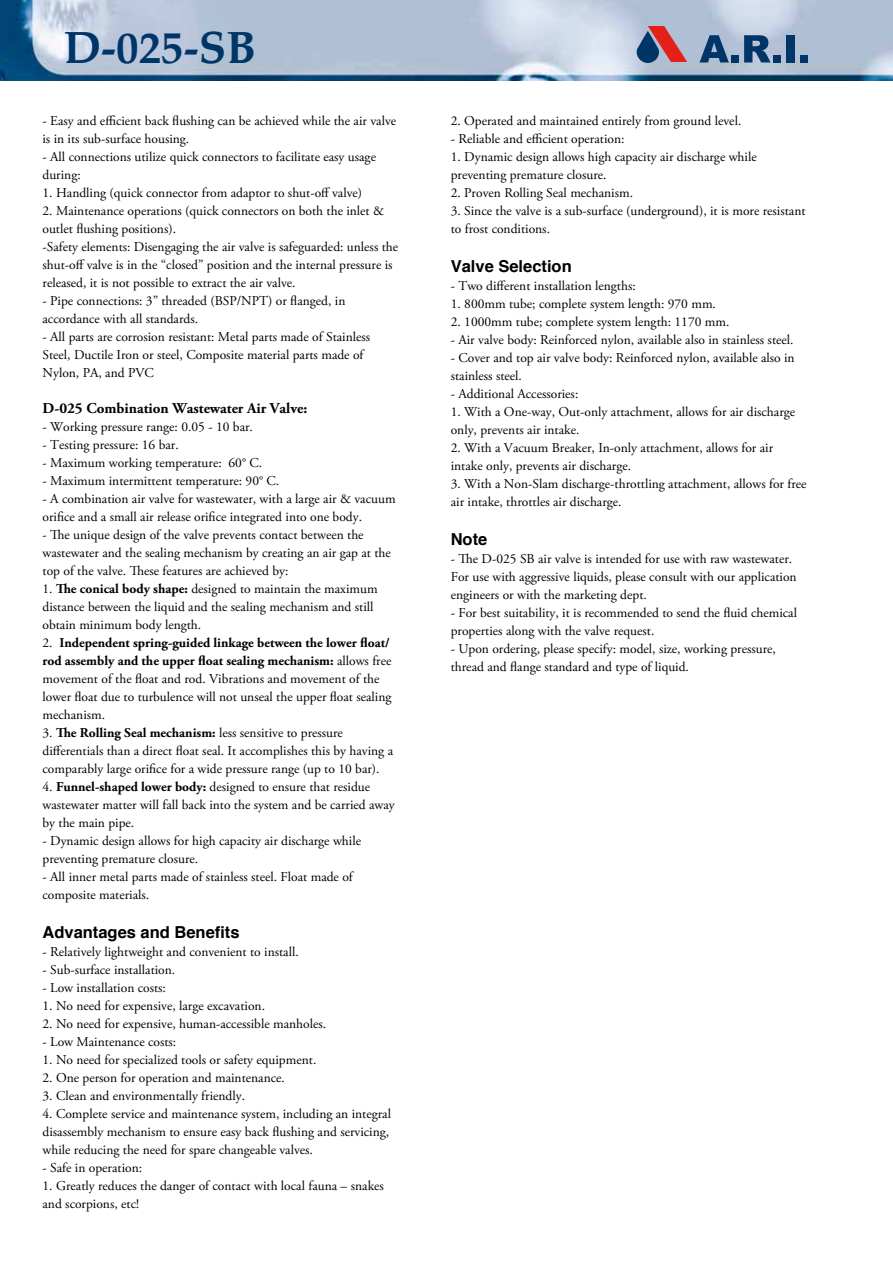
<style>
.page{position:relative;width:893px;height:1263px;background:#fff}
.page>*{position:absolute;margin:0;border:0;box-sizing:border-box;transform-origin:0 0}
.t1{font:700 45px "Palatino";color:#003567}
.t2{font:700 16.5px "Helvetica";color:#000}
.t3{font:700 15px "Adobe Garamond Pro";color:#000}
.t4{font:13.5px/18px "Adobe Garamond Pro";color:#000}
.s1{font-weight:700}
</style>
<div class="page">
<img style="left:0;top:0;width:893px;height:81px">
<svg style="left:635px;top:26px;width:52px;height:37px;background:#976f81"></svg>
<svg style="left:699px;top:35px;width:30px;height:27px"></svg>
<div style="left:731px;top:55px;width:8px;height:7px;background:#003567"></div>
<svg style="left:744px;top:35px;width:27px;height:27px"></svg>
<div style="left:773px;top:55px;width:8px;height:7px;background:#003567"></div>
<div style="left:786px;top:35px;width:8px;height:27px;background:#003567"></div>
<div style="left:800px;top:55px;width:8px;height:7px;background:#003567"></div>
<h1 class="t1" style="left:64px;top:9px;width:194px">D-025-SB</h1>
<p class="t4" style="left:43px;top:112px;width:355px">- Easy and efficient back flushing can be achieved while the air valve is in its sub-surface housing.</p>
<p class="t4" style="left:43px;top:148px;width:335px">- All connections utilize quick connectors to facilitate easy usage during:</p>
<p class="t4" style="left:43px;top:184px;width:321px">1. Handling (quick connector from adaptor to shut-off valve)</p>
<p class="t4" style="left:43px;top:202px;width:357px">2. Maintenance operations (quick connectors on both the inlet &amp; outlet flushing positions).<br>-Safety elements: Disengaging the air valve is safeguarded: unless the shut-off valve is in the “closed” position and the internal pressure is released, it is not possible to extract the air valve.</p>
<p class="t4" style="left:43px;top:292px;width:304px">- Pipe connections: 3” threaded (BSP/NPT) or flanged, in accordance with all standards.</p>
<p class="t4" style="left:43px;top:328px;width:329px">- All parts are corrosion resistant: Metal parts made of Stainless<br>Steel, Ductile Iron or steel, Composite material parts made of<br>Nylon, PA, and PVC</p>
<p class="t3" style="left:43px;top:399px;width:266px">D-025 Combination Wastewater Air Valve:</p>
<p class="t4" style="left:43px;top:418px;width:212px">- Working pressure range: 0.05 - 10 bar.</p>
<p class="t4" style="left:43px;top:436px;width:138px">- Testing pressure: 16 bar.</p>
<p class="t4" style="left:43px;top:454px;width:221px">- Maximum working temperature: 60° C.</p>
<p class="t4" style="left:43px;top:472px;width:238px">- Maximum intermittent temperature: 90° C.</p>
<p class="t4" style="left:43px;top:490px;width:355px">- A combination air valve for wastewater, with a large air &amp; vacuum orifice and a small air release orifice integrated into one body.</p>
<p class="t4" style="left:43px;top:526px;width:350px">- The unique design of the valve prevents contact between the wastewater and the sealing mechanism by creating an air gap at the top of the valve. These features are achieved by:</p>
<p class="t4" style="left:43px;top:580px;width:337px">1. <span class="s1">The conical body shape:</span> designed to maintain the maximum distance between the liquid and the sealing mechanism and still obtain minimum body length.</p>
<p class="t4" style="left:43px;top:634px;width:351px">2. <span class="s1">Independent spring-guided linkage between the lower float/ rod assembly and the upper float sealing mechanism:</span> allows free movement of the float and rod. Vibrations and movement of the lower float due to turbulence will not unseal the upper float sealing mechanism.</p>
<p class="t4" style="left:43px;top:724px;width:352px">3. <span class="s1">The Rolling Seal mechanism:</span> less sensitive to pressure differentials than a direct float seal. It accomplishes this by having a comparably large orifice for a wide pressure range (up to 10 bar).</p>
<p class="t4" style="left:43px;top:778px;width:354px">4. <span class="s1">Funnel-shaped lower body:</span> designed to ensure that residue wastewater matter will fall back into the system and be carried away by the main pipe.</p>
<p class="t4" style="left:43px;top:832px;width:320px">- Dynamic design allows for high capacity air discharge while preventing premature closure.</p>
<p class="t4" style="left:43px;top:868px;width:312px">- All inner metal parts made of stainless steel. Float made of composite materials.</p>
<p class="t2" style="left:43px;top:918px;width:199px">Advantages and Benefits</p>
<p class="t4" style="left:43px;top:943px;width:258px">- Relatively lightweight and convenient to install.</p>
<p class="t4" style="left:43px;top:961px;width:134px">- Sub-surface installation.</p>
<p class="t4" style="left:43px;top:979px;width:125px">- Low installation costs:</p>
<p class="t4" style="left:43px;top:997px;width:224px">1. No need for expensive, large excavation.</p>
<p class="t4" style="left:43px;top:1015px;width:285px">2. No need for expensive, human-accessible manholes.</p>
<p class="t4" style="left:43px;top:1033px;width:135px">- Low Maintenance costs:</p>
<p class="t4" style="left:43px;top:1051px;width:275px">1. No need for specialized tools or safety equipment.</p>
<p class="t4" style="left:43px;top:1069px;width:244px">2. One person for operation and maintenance.</p>
<p class="t4" style="left:43px;top:1087px;width:204px">3. Clean and environmentally friendly.</p>
<p class="t4" style="left:43px;top:1105px;width:350px">4. Complete service and maintenance system, including an integral disassembly mechanism to ensure easy back flushing and servicing, while reducing the need for spare changeable valves.</p>
<p class="t4" style="left:43px;top:1159px;width:101px">- Safe in operation:</p>
<p class="t4" style="left:43px;top:1177px;width:343px">1. Greatly reduces the danger of contact with local fauna – snakes and scorpions, etc!</p>
<p class="t4" style="left:451px;top:112px;width:292px">2. Operated and maintained entirely from ground level.</p>
<p class="t4" style="left:451px;top:130px;width:175px">- Reliable and efficient operation:</p>
<p class="t4" style="left:451px;top:148px;width:307px">1. Dynamic design allows high capacity air discharge while preventing premature closure.</p>
<p class="t4" style="left:451px;top:184px;width:184px">2. Proven Rolling Seal mechanism.</p>
<p class="t4" style="left:451px;top:202px;width:356px">3. Since the valve is a sub-surface (underground), it is more resistant to frost conditions.</p>
<p class="t2" style="left:451px;top:252px;width:123px">Valve Selection</p>
<p class="t4" style="left:451px;top:277px;width:187px">- Two different installation lengths:</p>
<p class="t4" style="left:451px;top:295px;width:267px">1. 800mm tube; complete system length: 970 mm.</p>
<p class="t4" style="left:451px;top:313px;width:280px">2. 1000mm tube; complete system length: 1170 mm.</p>
<p class="t4" style="left:451px;top:331px;width:344px">- Air valve body: Reinforced nylon, available also in stainless steel.</p>
<p class="t4" style="left:451px;top:349px;width:345px">- Cover and top air valve body: Reinforced nylon, available also in stainless steel.</p>
<p class="t4" style="left:451px;top:385px;width:129px">- Additional Accessories:</p>
<p class="t4" style="left:451px;top:403px;width:346px">1. With a One-way, Out-only attachment, allows for air discharge only, prevents air intake.</p>
<p class="t4" style="left:451px;top:439px;width:324px">2. With a Vacuum Breaker, In-only attachment, allows for air intake only, prevents air discharge.</p>
<p class="t4" style="left:451px;top:475px;width:357px">3. With a Non-Slam discharge-throttling attachment, allows for free air intake, throttles air discharge.</p>
<p class="t2" style="left:451px;top:525px;width:38px">Note</p>
<p class="t4" style="left:451px;top:550px;width:347px">- The D-025 SB air valve is intended for use with raw wastewater.<br>For use with aggressive liquids, please consult with our application engineers or with the marketing dept.</p>
<p class="t4" style="left:451px;top:604px;width:348px">- For best suitability, it is recommended to send the fluid chemical properties along with the valve request.</p>
<p class="t4" style="left:451px;top:640px;width:327px">- Upon ordering, please specify: model, size, working pressure, thread and flange standard and type of liquid.</p>
</div>
